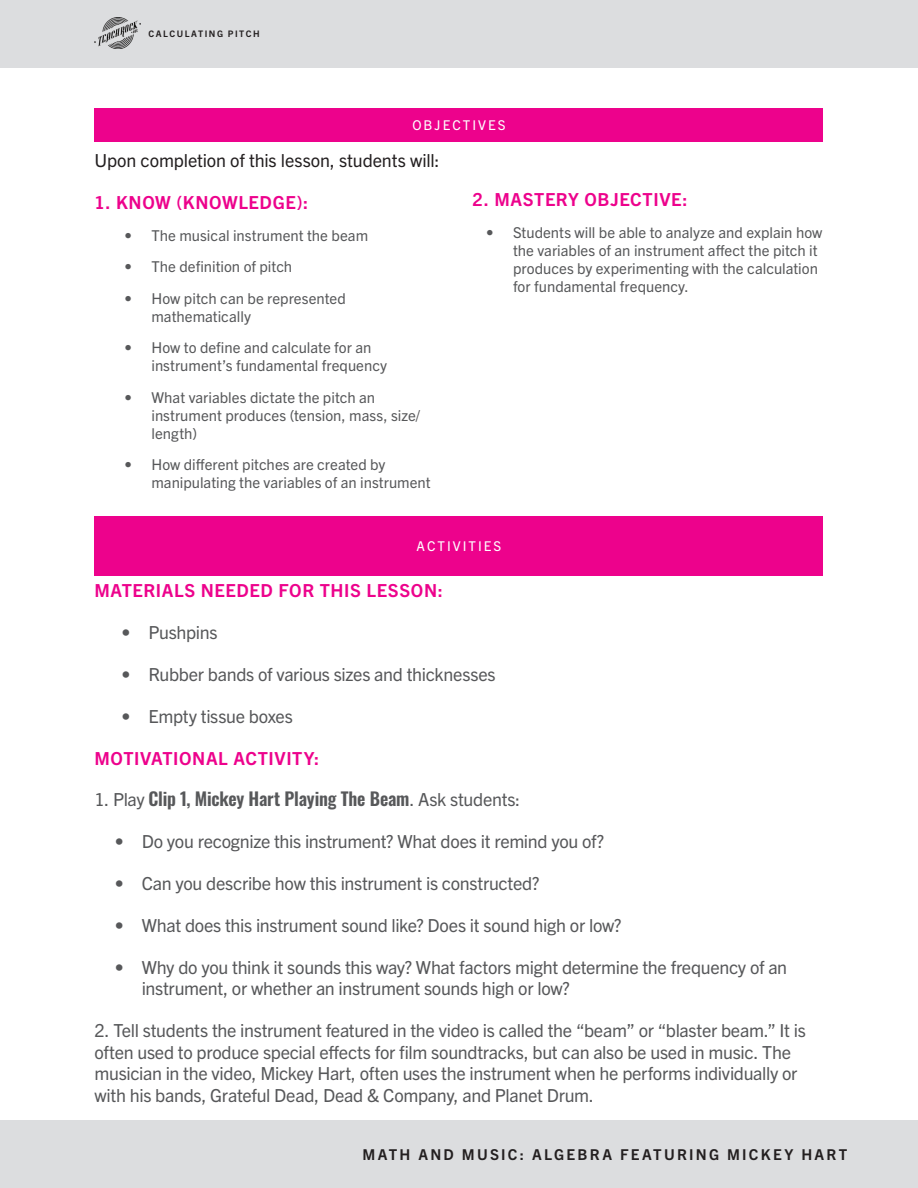
<style>
.page{position:relative;width:918px;height:1188px;background:#fff}
.page>*{position:absolute;margin:0;border:0;box-sizing:border-box;transform-origin:0 0}
.PINK_SECTION_HEADER{font:18px/21.6px "Trade Gothic Next LT Pro";letter-spacing:-.02em;color:#57585a}
.PINK_SECTION_HEADER-2{font:700 18px "Trade Gothic Next LT Pro";letter-spacing:.035em;color:#ed028c}
.PINK_SECTION_HEADER-3{font:600 18px "Oswald";letter-spacing:-.01em;color:#57585a}
.BODY_COPY{font:18px "Trade Gothic Next LT Pro";letter-spacing:-.005em;color:#231f20}
.t1{font:15px/18px "Trade Gothic Next LT Pro";color:#57585a}
.t2{font:700 15px "Trade Gothic Next LT Pro";letter-spacing:.15em;color:#231f20}
.HEADER_IN_PINK_BAR{font:13.5px "Trade Gothic Next LT Pro";letter-spacing:.15em;color:#fff}
.t3{font:700 9px "Trade Gothic Next LT Pro";letter-spacing:.165em;color:#231f20}
.s1{font-family:"Trade Gothic Next LT Pro";font-weight:400}
</style>
<div class="page">
<div style="left:0;top:0;width:918px;height:68px;background:#dcdddf"></div>
<img style="left:94px;top:18px;width:46px;height:30px">
<div style="left:0;top:1120px;width:918px;height:68px;background:#dcdddf"></div>
<div style="left:94px;top:108px;width:730px;height:34px;background:#ed028c"></div>
<div style="left:94px;top:516px;width:730px;height:60px;background:#ed028c"></div>
<p class="t3" style="left:148px;top:28px;width:113px">CALCULATING PITCH</p>
<p class="HEADER_IN_PINK_BAR" style="left:412px;top:116px;width:95px">OBJECTIVES</p>
<p class="BODY_COPY" style="left:94px;top:148px;width:347px">Upon completion of this lesson, students will:</p>
<p class="PINK_SECTION_HEADER-2" style="left:94px;top:190px;width:215px">1. KNOW (KNOWLEDGE):</p>
<p class="t1" style="left:124px;top:225px;width:245px">• The musical instrument the beam</p>
<p class="t1" style="left:124px;top:257px;width:169px">• The definition of pitch</p>
<p class="t1" style="left:152px;top:288px;width:196px;text-indent:-27px">• How pitch can be represented mathematically</p>
<p class="t1" style="left:152px;top:338px;width:237px;text-indent:-27px">• How to define and calculate for an instrument’s fundamental frequency</p>
<p class="t1" style="left:152px;top:387px;width:270px;text-indent:-27px">• What variables dictate the pitch an instrument produces (tension, mass, size/ length)</p>
<p class="t1" style="left:152px;top:455px;width:281px;text-indent:-27px">• How different pitches are created by manipulating the variables of an instrument</p>
<p class="PINK_SECTION_HEADER-2" style="left:472px;top:187px;width:217px">2. MASTERY OBJECTIVE:</p>
<p class="t1" style="left:513px;top:223px;width:311px;text-indent:-27px">• Students will be able to analyze and explain how the variables of an instrument affect the pitch it produces by experimenting with the calculation for fundamental frequency.</p>
<p class="HEADER_IN_PINK_BAR" style="left:417px;top:537px;width:86px">ACTIVITIES</p>
<p class="PINK_SECTION_HEADER-2" style="left:94px;top:578px;width:350px">MATERIALS NEEDED FOR THIS LESSON:</p>
<p class="PINK_SECTION_HEADER" style="left:122px;top:620px;width:98px">• Pushpins</p>
<p class="PINK_SECTION_HEADER" style="left:122px;top:662px;width:376px">• Rubber bands of various sizes and thicknesses</p>
<p class="PINK_SECTION_HEADER" style="left:122px;top:704px;width:173px">• Empty tissue boxes</p>
<p class="PINK_SECTION_HEADER-2" style="left:94px;top:745px;width:226px">MOTIVATIONAL ACTIVITY:</p>
<p class="PINK_SECTION_HEADER-3" style="left:94px;top:790px;width:427px"><span class="s1">1. Play</span> Clip 1, Mickey Hart Playing The Beam<span class="s1">. Ask students:</span></p>
<p class="PINK_SECTION_HEADER" style="left:115px;top:830px;width:491px">• Do you recognize this instrument? What does it remind you of?</p>
<p class="PINK_SECTION_HEADER" style="left:115px;top:872px;width:426px">• Can you describe how this instrument is constructed?</p>
<p class="PINK_SECTION_HEADER" style="left:115px;top:913px;width:508px">• What does this instrument sound like? Does it sound high or low?</p>
<p class="PINK_SECTION_HEADER" style="left:142px;top:955px;width:647px;text-indent:-27px">• Why do you think it sounds this way? What factors might determine the frequency of an instrument, or whether an instrument sounds high or low?</p>
<p class="PINK_SECTION_HEADER" style="left:94px;top:1019px;width:713px">2. Tell students the instrument featured in the video is called the “beam” or “blaster beam.” It is often used to produce special effects for film soundtracks, but can also be used in music. The musician in the video, Mickey Hart, often uses the instrument when he performs individually or with his bands, Grateful Dead, Dead &amp; Company, and Planet Drum.</p>
<p class="t2" style="left:363px;top:1144px;width:486px">MATH AND MUSIC: ALGEBRA FEATURING MICKEY HART</p>
</div>
